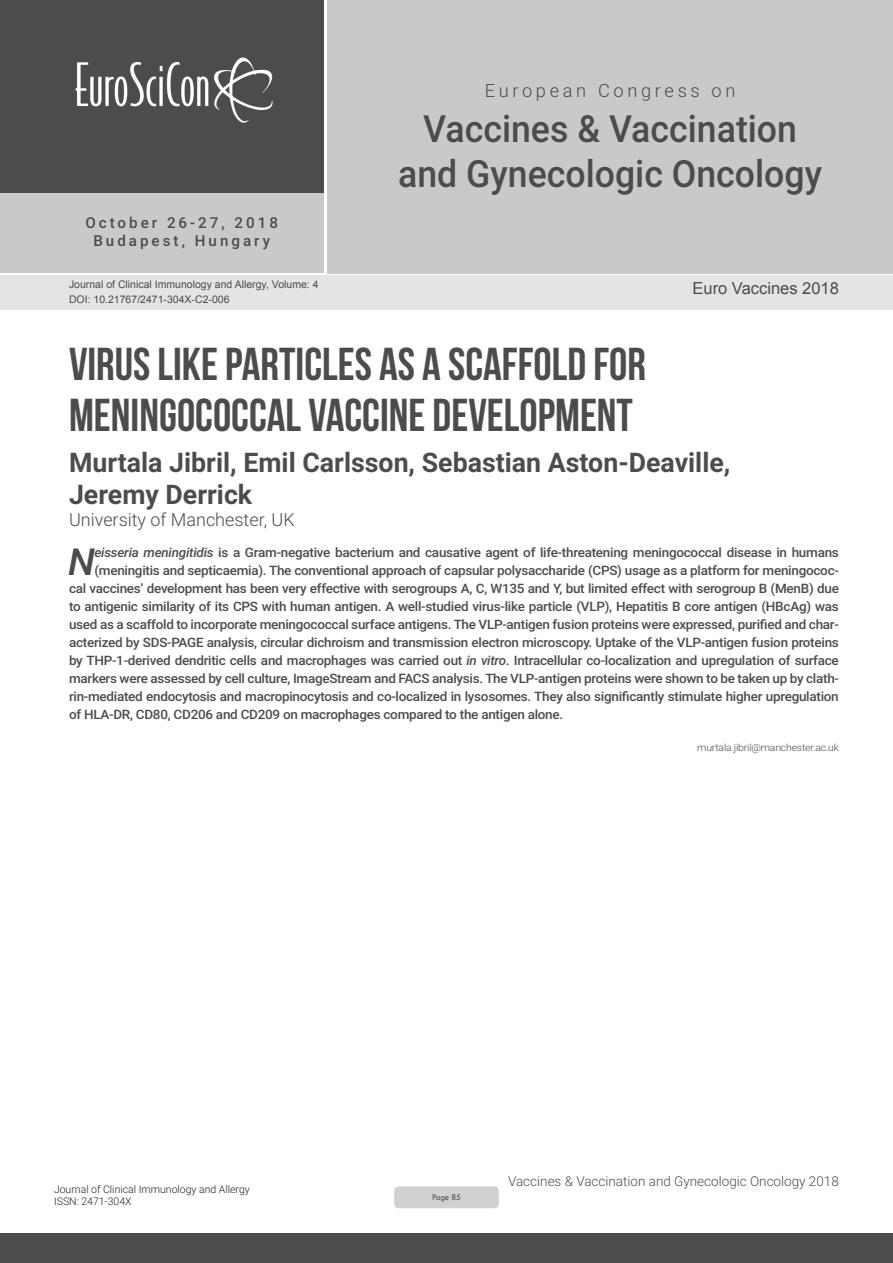
<style>
.page{position:relative;width:893px;height:1263px;background:#fff}
.page>*{position:absolute;margin:0;border:0;box-sizing:border-box;transform-origin:0 0}
.t1{font:46.05px/50.7px "Bebas Neue";color:#4b4c4d}
.t2{font:500 37.5px/45px "Roboto";color:#4b4c4d;text-align:center;scale:.95 1}
.Abstract{font:italic 500 37.2px "Roboto";color:#4b4c4d;scale:1.04 1}
.t3{font:700 27px "Roboto";color:#4b4c4d}
.t4{font:300 18.3px "Roboto";letter-spacing:.2em;color:#4b4c4d}
.t5{font:300 18px "Roboto";color:#4b4c4d}
.t6{font:16.5px "Arial";color:#4b4c4d}
.t7{font:500 15.15px/18.1px "Roboto";letter-spacing:.2em;color:#4b4c4d;text-align:center}
.t8{font:300 13.5px "Roboto";color:#4b4c4d}
.Abstract-2{font:500 12.9px "Roboto";letter-spacing:-.02em;color:#4b4c4d;scale:1.04 1}
.t9{font:10.5px "Arial";color:#4b4c4d}
.t10{font:300 10.5px/12.6px "Roboto";color:#231f20}
.Abstract-3{font:300 9.9px "Roboto";letter-spacing:-.02em;color:#4b4c4d;scale:1.06 1}
.t11{font:9px "Tw Cen";letter-spacing:-.02em;color:#4b4c4d;scale:.95 1}
.s1{font-style:italic}
</style>
<div class="page">
<div style="left:0;top:0;width:323px;height:193px;background:#4b4c4d"></div>
<div style="left:1px;top:193px;width:323px;height:80px;background:#c9c9c9"></div>
<div style="left:327px;top:0;width:566px;height:273px;background:#c9c9c9"></div>
<img style="left:75px;top:57px;width:198px;height:66px">
<div style="left:0;top:1233px;width:893px;height:30px;background:#4b4c4d"></div>
<div style="left:1px;top:275px;width:892px;height:35px;background:#e4e4e4"></div>
<div style="left:394px;top:1186px;width:105px;height:22px;background:#cfd0d2;border-radius:4px"></div>
<p class="t7" style="left:85px;top:213px;width:194px">October 26-27, 2018<br>Budapest, Hungary</p>
<p class="t9" style="left:69px;top:278px;width:251px">Journal of Clinical Immunology and Allergy, Volume: 4</p>
<p class="t9" style="left:69px;top:292px;width:162px">DOI: 10.21767/2471-304X-C2-006</p>
<h3 class="t4" style="left:485px;top:78px;width:252px">European Congress on</h3>
<h2 class="t2" style="left:398px;top:105px;width:448px">Vaccines &amp; Vaccination and Gynecologic Oncology</h2>
<p class="t6" style="left:692px;top:277px;width:148px">Euro Vaccines 2018</p>
<p class="t1" style="left:69px;top:338px;width:578px">VIRUS LIKE PARTICLES AS A SCAFFOLD FOR<br>MENINGOCOCCAL VACCINE DEVELOPMENT</p>
<p class="t3" style="left:69px;top:444px;width:663px">Murtala Jibril, Emil Carlsson, Sebastian Aston-Deaville,</p>
<p class="t3" style="left:69px;top:476px;width:185px">Jeremy Derrick</p>
<p class="t5" style="left:69px;top:507px;width:227px">University of Manchester, UK</p>
<p class="Abstract" style="left:68px;top:536px;width:27px">N</p>
<p class="Abstract-2" style="left:94px;top:544px;width:717px"><span class="s1">eisseria meningitidis</span> is a Gram-negative bacterium and causative agent of life-threatening meningococcal disease in humans</p>
<p class="Abstract-2" style="left:94px;top:562px;width:717px">(meningitis and septicaemia). The conventional approach of capsular polysaccharide (CPS) usage as a platform for meningococ-</p>
<p class="Abstract-2" style="left:69px;top:580px;width:742px">cal vaccines’ development has been very effective with serogroups A, C, W135 and Y, but limited effect with serogroup B (MenB) due</p>
<p class="Abstract-2" style="left:69px;top:598px;width:742px">to antigenic similarity of its CPS with human antigen. A well-studied virus-like particle (VLP), Hepatitis B core antigen (HBcAg) was</p>
<p class="Abstract-2" style="left:69px;top:616px;width:742px">used as a scaffold to incorporate meningococcal surface antigens. The VLP-antigen fusion proteins were expressed, purified and char-</p>
<p class="Abstract-2" style="left:69px;top:634px;width:742px">acterized by SDS-PAGE analysis, circular dichroism and transmission electron microscopy. Uptake of the VLP-antigen fusion proteins</p>
<p class="Abstract-2" style="left:69px;top:652px;width:742px">by THP-1-derived dendritic cells and macrophages was carried out <span class="s1">in vitro</span>. Intracellular co-localization and upregulation of surface</p>
<p class="Abstract-2" style="left:69px;top:670px;width:742px">markers were assessed by cell culture, ImageStream and FACS analysis. The VLP-antigen proteins were shown to be taken up by clath-</p>
<p class="Abstract-2" style="left:69px;top:688px;width:742px">rin-mediated endocytosis and macropinocytosis and co-localized in lysosomes. They also significantly stimulate higher upregulation</p>
<p class="Abstract-2" style="left:69px;top:706px;width:477px">of HLA-DR, CD80, CD206 and CD209 on macrophages compared to the antigen alone.</p>
<p class="Abstract-3" style="left:697px;top:741px;width:135px">murtala.jibril@manchester.ac.uk</p>
<p class="t10" style="left:54px;top:1182px;width:197px">Journal of Clinical Immunology and Allergy<br>ISSN: 2471-304X</p>
<p class="t11" style="left:432px;top:1192px;width:32px">Page 85</p>
<p class="t8" style="left:508px;top:1171px;width:332px">Vaccines &amp; Vaccination and Gynecologic Oncology 2018</p>
</div>
